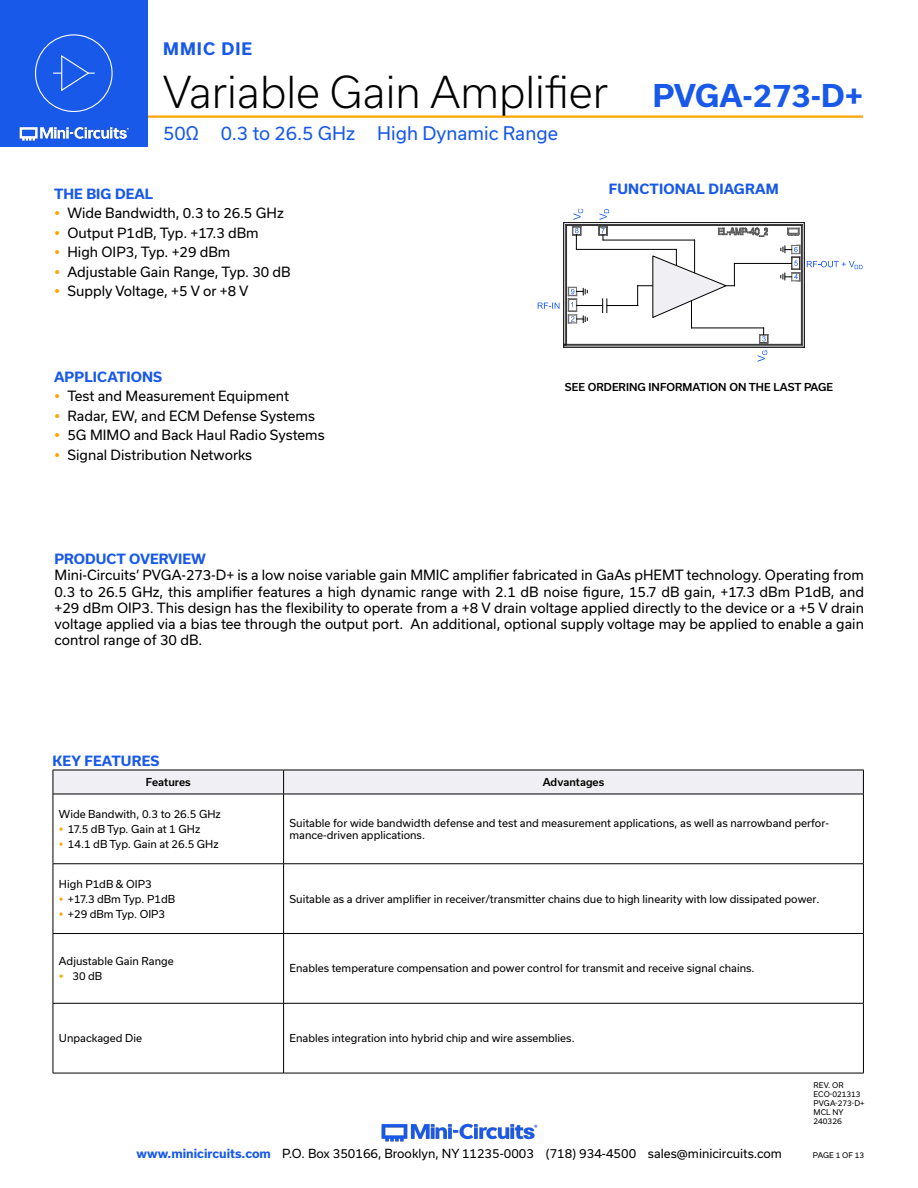
<style>
.page{position:relative;width:918px;height:1188px;background:#fff}
.page>*{position:absolute;margin:0;border:0;box-sizing:border-box;transform-origin:0 0}
.t1{font:300 42px "Usual";color:#000}
.t2{font:700 30px "Usual";letter-spacing:-.015em;color:#1859ea}
.t3{font:18px "Usual";color:#1859ea}
.t4{font:700 16.5px "Usual";letter-spacing:.065em;color:#1859ea}
.Regular_Copy{font:13.5px/16.2px "Usual";color:#000;text-align:justify}
.Blue_Headers{font:700 13.5px "Usual";letter-spacing:.015em;color:#1859ea}
.t5{font:12px "Usual";color:#000}
.Table_Body_Left_Justified{font:10.5px/12.6px "Usual";color:#000}
.Table_Header_Center{font:500 10.5px "Usual";color:#000}
.Revision{font:7.5px/9px "Usual";color:#000}
.s1{font-weight:700;color:#1859ea}
</style>
<div class="page">
<img style="left:381px;top:1123px;width:157px;height:19px">
<hr style="left:130px;top:116px;width:733px;height:2px;background:#ffa300">
<div style="left:0;top:0;width:148px;height:147px;background:#1859ea"></div>
<img style="left:19px;top:126px;width:110px;height:15px">
<div style="left:35px;top:34px;width:78px;height:78px;border:1px solid #fff;border-radius:50%"></div>
<svg style="left:53px;top:55px;width:42px;height:37px"></svg>
<hr style="left:566px;top:225px;width:1px;height:119px;background:#343434">
<hr style="left:567px;top:225px;width:234px;height:1px;background:#343434">
<hr style="left:801px;top:225px;width:1px;height:119px;background:#343434">
<hr style="left:567px;top:344px;width:234px;height:1px;background:#343434">
<hr style="left:804px;top:223px;width:1px;height:124px;background:#1c1c1c">
<hr style="left:564px;top:222px;width:240px;height:1px;background:#1c1c1c">
<hr style="left:563px;top:223px;width:1px;height:122px;background:#1c1c1c">
<hr style="left:565px;top:225px;width:1px;height:120px;background:#1c1c1c">
<hr style="left:566px;top:224px;width:236px;height:1px;background:#1c1c1c">
<hr style="left:802px;top:225px;width:1px;height:120px;background:#1c1c1c">
<hr style="left:566px;top:345px;width:236px;height:1px;background:#1c1c1c">
<hr style="left:564px;top:347px;width:240px;height:1px;background:#1c1c1c">
<svg style="left:787px;top:228px;width:13px;height:8px"></svg>
<svg style="left:718px;top:228px;width:50px;height:9px"></svg>
<hr style="left:691px;top:328px;width:73px;height:1px;background:#000">
<hr style="left:734px;top:263px;width:58px;height:1px;background:#000">
<svg style="left:759px;top:328px;width:10px;height:16px"></svg>
<svg style="left:781px;top:245px;width:20px;height:37px"></svg>
<svg style="left:572px;top:226px;width:10px;height:23px"></svg>
<svg style="left:538px;top:303px;width:21px;height:6px"></svg>
<svg style="left:807px;top:261px;width:56px;height:8px"></svg>
<svg style="left:758px;top:350px;width:9px;height:12px"></svg>
<svg style="left:573px;top:209px;width:10px;height:11px"></svg>
<svg style="left:600px;top:209px;width:9px;height:11px"></svg>
<hr style="left:603px;top:240px;width:92px;height:1px;background:#000">
<svg style="left:599px;top:226px;width:9px;height:14px"></svg>
<hr style="left:576px;top:249px;width:100px;height:1px;background:#000">
<hr style="left:694px;top:240px;width:1px;height:34px;background:#000">
<svg style="left:637px;top:249px;width:98px;height:79px"></svg>
<hr style="left:607px;top:305px;width:31px;height:1px;background:#000">
<svg style="left:568px;top:287px;width:40px;height:37px"></svg>
<svg style="left:53px;top:770px;width:811px;height:24px"></svg>
<hr style="left:53px;top:794px;width:231px;height:1px;background:#000">
<hr style="left:53px;top:794px;width:1px;height:70px;background:#000">
<hr style="left:284px;top:794px;width:580px;height:1px;background:#000">
<hr style="left:283px;top:794px;width:1px;height:70px;background:#000">
<hr style="left:863px;top:794px;width:1px;height:70px;background:#000">
<hr style="left:53px;top:864px;width:231px;height:1px;background:#000">
<hr style="left:53px;top:864px;width:1px;height:69px;background:#000">
<hr style="left:284px;top:864px;width:580px;height:1px;background:#000">
<hr style="left:283px;top:864px;width:1px;height:69px;background:#000">
<hr style="left:863px;top:864px;width:1px;height:69px;background:#000">
<hr style="left:53px;top:933px;width:231px;height:1px;background:#000">
<hr style="left:53px;top:934px;width:1px;height:69px;background:#000">
<hr style="left:284px;top:933px;width:580px;height:1px;background:#000">
<hr style="left:283px;top:934px;width:1px;height:69px;background:#000">
<hr style="left:863px;top:934px;width:1px;height:69px;background:#000">
<hr style="left:53px;top:1003px;width:231px;height:1px;background:#000">
<hr style="left:53px;top:1003px;width:1px;height:70px;background:#000">
<hr style="left:284px;top:1003px;width:580px;height:1px;background:#000">
<hr style="left:283px;top:1003px;width:1px;height:70px;background:#000">
<hr style="left:863px;top:1003px;width:1px;height:70px;background:#000">
<hr style="left:53px;top:1073px;width:231px;height:1px;background:#000">
<hr style="left:284px;top:1073px;width:580px;height:1px;background:#000">
<p class="t4" style="left:163px;top:40px;width:91px">MMIC DIE</p>
<h1 class="t1" style="left:163px;top:68px;width:446px">Variable Gain Amplifier</h1>
<h3 class="t3" style="left:163px;top:123px;width:396px">50Ω 0.3 to 26.5 GHz High Dynamic Range</h3>
<h2 class="t2" style="left:653px;top:79px;width:212px">PVGA-273-D+</h2>
<p class="Blue_Headers" style="left:54px;top:186px;width:101px">THE BIG DEAL</p>
<p class="Regular_Copy" style="left:68px;top:205px;width:218px">Wide Bandwidth, 0.3 to 26.5 GHz</p>
<p class="Regular_Copy" style="left:68px;top:224px;width:193px">Output P1dB, Typ. +17.3 dBm</p>
<p class="Regular_Copy" style="left:68px;top:244px;width:164px">High OIP3, Typ. +29 dBm</p>
<p class="Regular_Copy" style="left:68px;top:263px;width:225px">Adjustable Gain Range, Typ. 30 dB</p>
<p class="Regular_Copy" style="left:68px;top:283px;width:182px">Supply Voltage, +5 V or +8 V</p>
<p class="Blue_Headers" style="left:54px;top:369px;width:110px">APPLICATIONS</p>
<p class="Regular_Copy" style="left:68px;top:388px;width:223px">Test and Measurement Equipment</p>
<p class="Regular_Copy" style="left:68px;top:408px;width:249px">Radar, EW, and ECM Defense Systems</p>
<p class="Regular_Copy" style="left:68px;top:427px;width:259px">5G MIMO and Back Haul Radio Systems</p>
<p class="Regular_Copy" style="left:68px;top:447px;width:186px">Signal Distribution Networks</p>
<p class="Blue_Headers" style="left:609px;top:181px;width:171px">FUNCTIONAL DIAGRAM</p>
<p class="Table_Header_Center" style="left:565px;top:381px;width:270px">SEE ORDERING INFORMATION ON THE LAST PAGE</p>
<p class="Blue_Headers" style="left:55px;top:551px;width:153px">PRODUCT OVERVIEW</p>
<p class="Regular_Copy" style="left:55px;top:567px;width:811px">Mini-Circuits’ PVGA-273-D+ is a low noise variable gain MMIC amplifier fabricated in GaAs pHEMT technology. Operating from 0.3 to 26.5 GHz, this amplifier features a high dynamic range with 2.1 dB noise figure, 15.7 dB gain, +17.3 dBm P1dB, and +29 dBm OIP3. This design has the flexibility to operate from a +8 V drain voltage applied directly to the device or a +5 V drain voltage applied via a bias tee through the output port. An additional, optional supply voltage may be applied to enable a gain control range of 30 dB.</p>
<p class="Blue_Headers" style="left:52px;top:754px;width:108px">KEY FEATURES</p>
<p class="Table_Header_Center" style="left:146px;top:776px;width:47px">Features</p>
<p class="Table_Header_Center" style="left:543px;top:776px;width:63px">Advantages</p>
<p class="Table_Body_Left_Justified" style="left:59px;top:808px;width:163px">Wide Bandwith, 0.3 to 26.5 GHz</p>
<p class="Table_Body_Left_Justified" style="left:68px;top:823px;width:134px">17.5 dB Typ. Gain at 1 GHz</p>
<p class="Table_Body_Left_Justified" style="left:68px;top:838px;width:152px">14.1 dB Typ. Gain at 26.5 GHz</p>
<p class="Table_Body_Left_Justified" style="left:290px;top:816px;width:541px">Suitable for wide bandwidth defense and test and measurement applications, as well as narrowband perfor&shy;mance-driven applications.</p>
<p class="Table_Body_Left_Justified" style="left:59px;top:877px;width:94px">High P1dB &amp; OIP3</p>
<p class="Table_Body_Left_Justified" style="left:68px;top:892px;width:109px">+17.3 dBm Typ. P1dB</p>
<p class="Table_Body_Left_Justified" style="left:68px;top:907px;width:99px">+29 dBm Typ. OIP3</p>
<p class="Table_Body_Left_Justified" style="left:59px;top:955px;width:116px">Adjustable Gain Range</p>
<p class="Table_Body_Left_Justified" style="left:72px;top:970px;width:31px">30 dB</p>
<p class="Table_Body_Left_Justified" style="left:290px;top:892px;width:531px">Suitable as a driver amplifier in receiver/transmitter chains due to high linearity with low dissipated power.</p>
<p class="Table_Body_Left_Justified" style="left:290px;top:962px;width:466px">Enables temperature compensation and power control for transmit and receive signal chains.</p>
<p class="Table_Body_Left_Justified" style="left:59px;top:1032px;width:85px">Unpackaged Die</p>
<p class="Table_Body_Left_Justified" style="left:290px;top:1032px;width:287px">Enables integration into hybrid chip and wire assemblies.</p>
<p class="t5" style="left:137px;top:1146px;width:647px"><span class="s1">www.minicircuits.com</span> P.O. Box 350166, Brooklyn, NY 11235-0003 (718) 934-4500 sales@minicircuits.com</p>
<p class="Revision" style="left:814px;top:1080px;width:49px">REV. OR<br>ECO-021313</p>
<p class="Revision" style="left:814px;top:1098px;width:53px">PVGA-273-D+</p>
<p class="Revision" style="left:814px;top:1107px;width:32px">MCL NY</p>
<p class="Revision" style="left:814px;top:1116px;width:30px">240326</p>
<p class="Revision" style="left:813px;top:1151px;width:53px">PAGE 1 OF 13</p>
</div>
